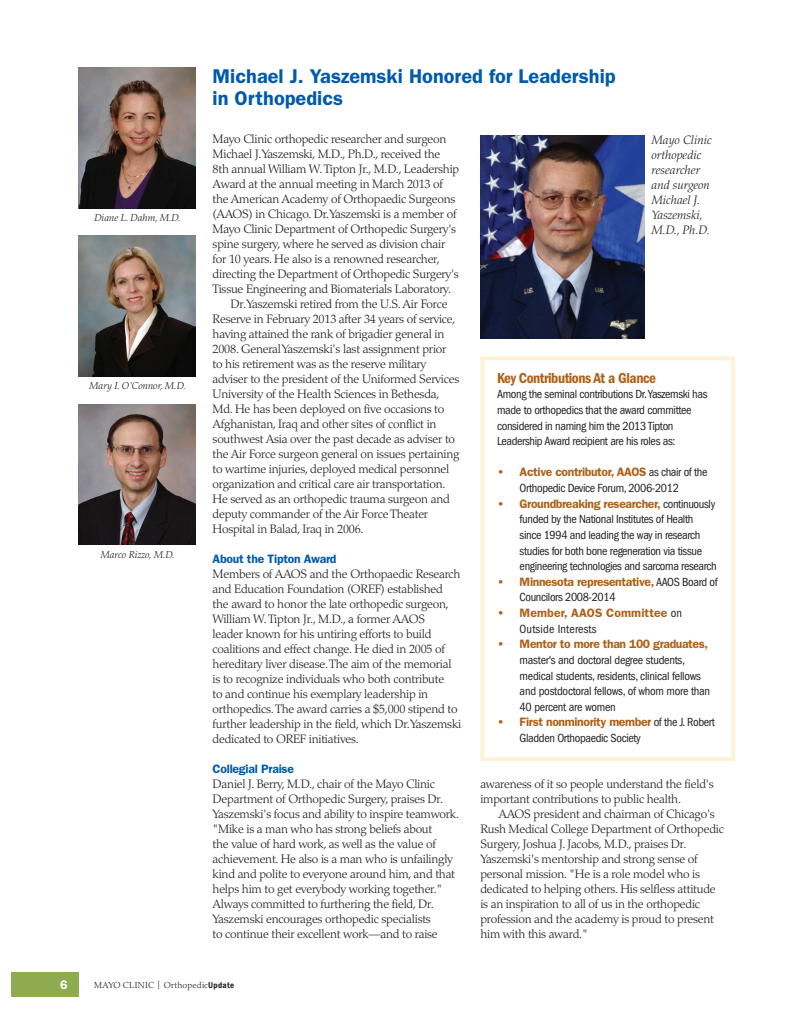
<style>
.page{position:relative;width:810px;height:1035px;background:#fff}
.page>*{position:absolute;margin:0;border:0;box-sizing:border-box;transform-origin:0 0}
.t1{font:600 20px/22.5px "ITC Franklin Gothic Std";color:#015bab}
.t2{font:15px "ITC Franklin Gothic Std Dm Cd";letter-spacing:-.03em;color:#ad6118}
.t3{font:600 12.5px "ITC Franklin Gothic Std";color:#fff}
.t4{font:300 12.25px/15px "Palatino LT Std";letter-spacing:-.02em;color:#231f20}
.t5{font:condensed 12.25px/15.6px "ITC Franklin Gothic Std";letter-spacing:-.03em;color:#231f20}
.t6{font:italic 300 12.25px/15px "Palatino LT Std";color:#231f20}
.t7{font:600 12.25px/15.6px "ITC Franklin Gothic Std";letter-spacing:.01em;color:#ad6118}
.t8{font:600 12.25px "ITC Franklin Gothic Std";letter-spacing:-.02em;color:#015bab}
.t9{font:600 12.25px "ITC Franklin Gothic Std";letter-spacing:-.03em;color:#ad6118}
.t10{font:italic 300 10px "Palatino LT Std";color:#231f20}
.t11{font:300 8.75px "Palatino LT Std";letter-spacing:.03em;color:#231f20}
.s1{font-weight:600;font-stretch:normal;color:#ad6118}
.s2{font-weight:400;font-stretch:condensed;color:#231f20}
.s3{font-weight:400}
.s4{font-family:"ITC Franklin Gothic Std Dm Cd";font-weight:400}
</style>
<div class="page">
<div style="left:11px;top:972px;width:68px;height:25px;background:#8eab50"></div>
<img style="left:79px;top:236px;width:117px;height:140px">
<img style="left:79px;top:404px;width:117px;height:141px">
<img style="left:79px;top:68px;width:117px;height:140px">
<img style="left:480px;top:135px;width:165px;height:203px">
<p class="t10" style="left:94px;top:212px;width:88px">Diane L. Dahm, M.D.</p>
<p class="t10" style="left:89px;top:380px;width:98px">Mary I. O'Connor, M.D.</p>
<p class="t10" style="left:101px;top:548px;width:76px">Marco Rizzo, M.D.</p>
<h1 class="t1" style="left:213px;top:64px;width:405px">Michael J. Yaszemski Honored for Leadership in Orthopedics</h1>
<p class="t4" style="left:213px;top:131px;width:235px">Mayo Clinic orthopedic researcher and surgeon</p>
<p class="t4" style="left:213px;top:146px;width:229px">Michael J. Yaszemski, M.D., Ph.D., received the</p>
<p class="t4" style="left:213px;top:161px;width:248px">8th annual William W. Tipton Jr., M.D., Leadership</p>
<p class="t4" style="left:213px;top:176px;width:232px">Award at the annual meeting in March 2013 of</p>
<p class="t4" style="left:213px;top:191px;width:244px">the American Academy of Orthopaedic Surgeons</p>
<p class="t4" style="left:213px;top:206px;width:246px">(AAOS) in Chicago. Dr. Yaszemski is a member of</p>
<p class="t4" style="left:213px;top:221px;width:245px">Mayo Clinic Department of Orthopedic Surgery's</p>
<p class="t4" style="left:213px;top:236px;width:234px">spine surgery, where he served as division chair</p>
<p class="t4" style="left:213px;top:251px;width:229px">for 10 years. He also is a renowned researcher,</p>
<p class="t4" style="left:213px;top:266px;width:248px">directing the Department of Orthopedic Surgery's</p>
<p class="t4" style="left:213px;top:281px;width:240px">Tissue Engineering and Biomaterials Laboratory.</p>
<p class="t4" style="left:231px;top:296px;width:219px">Dr. Yaszemski retired from the U.S. Air Force</p>
<p class="t4" style="left:213px;top:311px;width:244px">Reserve in February 2013 after 34 years of service,</p>
<p class="t4" style="left:213px;top:326px;width:233px">having attained the rank of brigadier general in</p>
<p class="t4" style="left:213px;top:341px;width:235px">2008. General Yaszemski's last assignment prior</p>
<p class="t4" style="left:213px;top:356px;width:215px">to his retirement was as the reserve military</p>
<p class="t4" style="left:213px;top:371px;width:248px">adviser to the president of the Uniformed Services</p>
<p class="t4" style="left:213px;top:386px;width:228px">University of the Health Sciences in Bethesda,</p>
<p class="t4" style="left:213px;top:401px;width:233px">Md. He has been deployed on five occasions to</p>
<p class="t4" style="left:213px;top:416px;width:225px">Afghanistan, Iraq and other sites of conflict in</p>
<p class="t4" style="left:213px;top:431px;width:244px">southwest Asia over the past decade as adviser to</p>
<p class="t4" style="left:213px;top:446px;width:248px">the Air Force surgeon general on issues pertaining</p>
<p class="t4" style="left:213px;top:461px;width:238px">to wartime injuries, deployed medical personnel</p>
<p class="t4" style="left:213px;top:476px;width:234px">organization and critical care air transportation.</p>
<p class="t4" style="left:213px;top:491px;width:239px">He served as an orthopedic trauma surgeon and</p>
<p class="t4" style="left:213px;top:506px;width:217px">deputy commander of the Air Force Theater</p>
<p class="t4" style="left:213px;top:521px;width:153px">Hospital in Balad, Iraq in 2006.</p>
<p class="t8" style="left:213px;top:551px;width:125px">About the Tipton Award</p>
<p class="t4" style="left:213px;top:566px;width:250px">Members of AAOS and the Orthopaedic Research and Education Foundation (OREF) established the award to honor the late orthopedic surgeon, William W. Tipton Jr., M.D., a former AAOS<br>leader known for his untiring efforts to build coalitions and effect change. He died in 2005 of hereditary liver disease. The aim of the memorial is to recognize individuals who both contribute<br>to and continue his exemplary leadership in orthopedics. The award carries a $5,000 stipend to further leadership in the field, which Dr. Yaszemski dedicated to OREF initiatives.</p>
<p class="t8" style="left:213px;top:761px;width:83px">Collegial Praise</p>
<p class="t4" style="left:213px;top:776px;width:248px">Daniel J. Berry, M.D., chair of the Mayo Clinic Department of Orthopedic Surgery, praises Dr.<br>Yaszemski's focus and ability to inspire teamwork. "Mike is a man who has strong beliefs about<br>the value of hard work, as well as the value of achievement. He also is a man who is unfailingly kind and polite to everyone around him, and that helps him to get everybody working together." Always committed to furthering the field, Dr.<br>Yaszemski encourages orthopedic specialists<br>to continue their excellent work—and to raise</p>
<p class="t6" style="left:652px;top:133px;width:62px">Mayo Clinic orthopedic researcher and surgeon<br>Michael J.<br>Yaszemski,<br>M.D., Ph.D.</p>
<p class="t2" style="left:497px;top:369px;width:160px">Key Contributions At a Glance</p>
<p class="t5" style="left:497px;top:387px;width:212px">Among the seminal contributions Dr.Yaszemski has made to orthopedics that the award committee considered in naming him the 2013 Tipton Leadership Award recipient are his roles as:</p>
<p class="t5" style="left:497px;top:465px;width:212px;text-align:center"><span class="s1">• Active contributor, AAOS</span> as chair of the<br>Orthopedic Device Forum, 2006-2012</p>
<p class="t5" style="left:520px;top:496px;width:199px;text-indent:-22px"><span class="s1">• Groundbreaking researcher,</span> continuously funded by the National Institutes of Health since 1994 and leading the way in research studies for both bone regeneration via tissue engineering technologies and sarcoma research</p>
<p class="t5" style="left:520px;top:574px;width:200px;text-indent:-22px"><span class="s1">• Minnesota representative,</span> AAOS Board of<br>Councilors 2008-2014</p>
<p class="t7" style="left:520px;top:605px;width:164px;text-indent:-22px">• Member, AAOS Committee <span class="s2">on<br>Outside Interests</span></p>
<p class="t9" style="left:497px;top:637px;width:213px">• Mentor to more than 100 graduates,</p>
<p class="t5" style="left:520px;top:652px;width:192px">master's and doctoral degree students, medical students, residents, clinical fellows and postdoctoral fellows, of whom more than 40 percent are women</p>
<p class="t5" style="left:520px;top:715px;width:197px;text-indent:-22px"><span class="s1">• First nonminority member</span> of the J. Robert<br>Gladden Orthopaedic Society</p>
<p class="t4" style="left:480px;top:776px;width:235px">awareness of it so people understand the field's important contributions to public health.</p>
<p class="t4" style="left:480px;top:806px;width:245px;text-indent:18px">AAOS president and chairman of Chicago's Rush Medical College Department of Orthopedic Surgery, Joshua J. Jacobs, M.D., praises Dr.<br>Yaszemski's mentorship and strong sense of personal mission. "He is a role model who is dedicated to helping others. His selfless attitude is an inspiration to all of us in the orthopedic profession and the academy is proud to present him with this award."</p>
<p class="t3" style="left:60px;top:978px;width:9px">6</p>
<p class="t11" style="left:94px;top:980px;width:142px">MAYO CLINIC <span class="s3">|</span> Orthopedic<span class="s4">Update</span></p>
</div>
